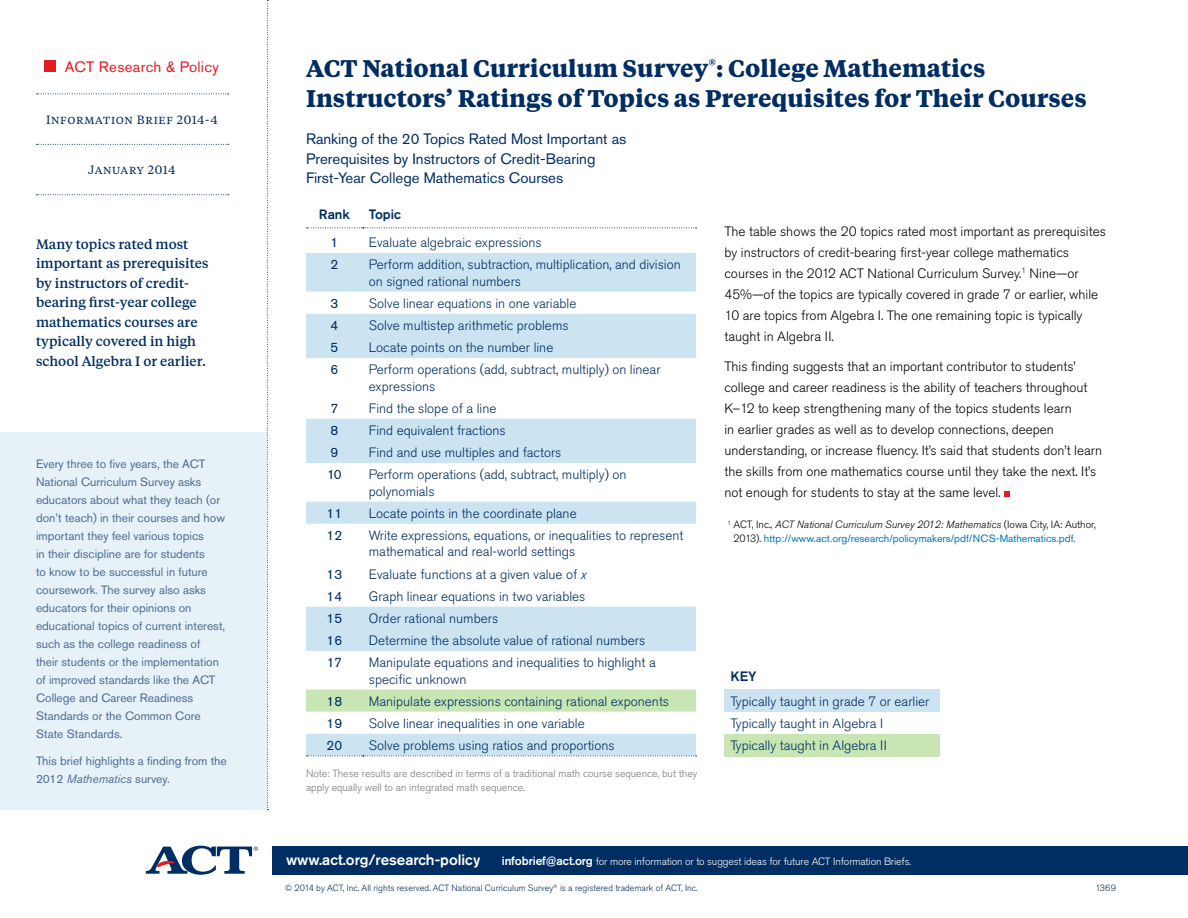
<style>
.page{position:relative;width:1188px;height:918px;background:#fff}
.page>*{position:absolute;margin:0;border:0;box-sizing:border-box;transform-origin:0 0}
.t1{font:700 24px/30px "Tiempos Text";color:#002d62}
.t2{font:15px/19.5px "Akzidenz Grotesk Std";color:#002d62}
.t3{font:500 15px "Akzidenz Grotesk Std";color:#fff}
.t4{font:15px "Akzidenz Grotesk Std";letter-spacing:.02em;color:#e31b23}
.t5{font:300 13.5px/16.5px "Akzidenz Grotesk Std";color:#002d62}
.t6{font:300 13.5px/21px "Akzidenz Grotesk Std";color:#000}
.t7{font:500 13.5px/19.5px "Tiempos Text";color:#002d62}
.t8{font:13.5px "Akzidenz Grotesk Std";color:#002d62}
.t9{font:500 13.5px "Akzidenz Grotesk Std";color:#002d62}
.t10{font:12px/18px "Akzidenz Grotesk Std";color:#4d6c91}
.t11{font:12px "Tiempos Text";letter-spacing:.05em;color:#002d62}
.t12{font:10.5px/13.5px "Akzidenz Grotesk Std";color:#0072bc}
.t13{font:300 10.5px/13.5px "Akzidenz Grotesk Std";color:#7a7a7a}
.t14{font:300 10.5px "Akzidenz Grotesk Std";letter-spacing:-.01em;color:#fff}
.t15{font:300 9px "Akzidenz Grotesk Std";color:#002d62}
.s1{font-style:italic}
.s2{font-weight:300;color:#000}
.s3{font-weight:300;font-style:italic;color:#000}
.s4{font-weight:500;font-size:12px}
</style>
<div class="page">
<svg style="left:146px;top:846px;width:112px;height:29px"></svg>
<div style="left:273px;top:846px;width:915px;height:29px;background:#002d62"></div>
<svg style="left:267px;top:0;width:1px;height:810px"></svg>
<svg style="left:36px;top:93px;width:193px;height:1px"></svg>
<div style="left:45px;top:60px;width:11px;height:12px;background:#e31b23"></div>
<svg style="left:36px;top:194px;width:193px;height:1px"></svg>
<svg style="left:36px;top:144px;width:193px;height:1px"></svg>
<div style="left:0;top:432px;width:267px;height:378px;background:#e6f1f8"></div>
<svg style="left:306px;top:253px;width:390px;height:503px"></svg>
<div style="left:306px;top:690px;width:390px;height:22px;background:#c7e6b4"></div>
<svg style="left:306px;top:228px;width:391px;height:1px"></svg>
<svg style="left:306px;top:756px;width:391px;height:1px"></svg>
<svg style="left:1004px;top:491px;width:6px;height:6px"></svg>
<div style="left:724px;top:690px;width:216px;height:22px;background:#cce3f1"></div>
<div style="left:724px;top:734px;width:216px;height:22px;background:#c7e6b4"></div>
<p class="t4" style="left:65px;top:58px;width:156px">ACT Research &amp; Policy</p>
<p class="t11" style="left:46px;top:111px;width:173px">Information Brief 2014-4</p>
<p class="t11" style="left:88px;top:161px;width:89px">January 2014</p>
<p class="t7" style="left:36px;top:234px;width:174px">Many topics rated most important as prerequisites by instructors of credit&shy;bearing first-year college mathematics courses are typically covered in high school Algebra I or earlier.</p>
<p class="t10" style="left:36px;top:455px;width:191px">Every three to five years, the ACT National Curriculum Survey asks educators about what they teach (or don’t teach) in their courses and how important they feel various topics<br>in their discipline are for students<br>to know to be successful in future coursework. The survey also asks educators for their opinions on educational topics of current interest, such as the college readiness of their students or the implementation of improved standards like the ACT College and Career Readiness Standards or the Common Core State Standards.</p>
<p class="t10" style="left:36px;top:752px;width:192px">This brief highlights a finding from the<br>2012 <span class="s1">Mathematics</span> survey.</p>
<h1 class="t1" style="left:306px;top:52px;width:782px">ACT National Curriculum Survey<sup>®</sup>: College Mathematics<br>Instructors’ Ratings of Topics as Prerequisites for Their Courses</h1>
<p class="t2" style="left:306px;top:129px;width:322px">Ranking of the 20 Topics Rated Most Important as<br>Prerequisites by Instructors of Credit-Bearing<br>First-Year College Mathematics Courses</p>
<p class="t9" style="left:319px;top:206px;width:32px">Rank</p>
<p class="t9" style="left:369px;top:206px;width:34px">Topic</p>
<p class="t8" style="left:330px;top:234px;width:9px">1</p>
<p class="t5" style="left:369px;top:234px;width:174px">Evaluate algebraic expressions</p>
<p class="t8" style="left:330px;top:256px;width:9px">2</p>
<p class="t5" style="left:369px;top:256px;width:313px">Perform addition, subtraction, multiplication, and division on signed rational numbers</p>
<p class="t8" style="left:330px;top:295px;width:9px">3</p>
<p class="t5" style="left:369px;top:295px;width:209px">Solve linear equations in one variable</p>
<p class="t8" style="left:330px;top:317px;width:9px">4</p>
<p class="t5" style="left:369px;top:317px;width:201px">Solve multistep arithmetic problems</p>
<p class="t8" style="left:330px;top:339px;width:9px">5</p>
<p class="t5" style="left:369px;top:339px;width:186px">Locate points on the number line</p>
<p class="t8" style="left:330px;top:361px;width:9px">6</p>
<p class="t5" style="left:369px;top:362px;width:293px">Perform operations (add, subtract, multiply) on linear expressions</p>
<p class="t8" style="left:330px;top:400px;width:9px">7</p>
<p class="t5" style="left:369px;top:400px;width:129px">Find the slope of a line</p>
<p class="t8" style="left:330px;top:422px;width:9px">8</p>
<p class="t5" style="left:369px;top:422px;width:138px">Find equivalent fractions</p>
<p class="t8" style="left:330px;top:444px;width:9px">9</p>
<p class="t5" style="left:369px;top:444px;width:194px">Find and use multiples and factors</p>
<p class="t8" style="left:327px;top:466px;width:16px">10</p>
<p class="t5" style="left:369px;top:467px;width:259px">Perform operations (add, subtract, multiply) on polynomials</p>
<p class="t8" style="left:327px;top:505px;width:17px">11</p>
<p class="t5" style="left:369px;top:505px;width:209px">Locate points in the coordinate plane</p>
<p class="t8" style="left:327px;top:527px;width:17px">12</p>
<p class="t5" style="left:369px;top:527px;width:316px">Write expressions, equations, or inequalities to represent mathematical and real-world settings</p>
<p class="t8" style="left:327px;top:566px;width:17px">13</p>
<p class="t5" style="left:369px;top:566px;width:219px">Evaluate functions at a given value of <span class="s1">x</span></p>
<p class="t8" style="left:327px;top:588px;width:17px">14</p>
<p class="t5" style="left:369px;top:588px;width:218px">Graph linear equations in two variables</p>
<p class="t8" style="left:327px;top:610px;width:17px">15</p>
<p class="t5" style="left:369px;top:610px;width:131px">Order rational numbers</p>
<p class="t8" style="left:327px;top:632px;width:17px">16</p>
<p class="t5" style="left:369px;top:632px;width:278px">Determine the absolute value of rational numbers</p>
<p class="t8" style="left:327px;top:654px;width:17px">17</p>
<p class="t5" style="left:369px;top:654px;width:288px">Manipulate equations and inequalities to highlight a specific unknown</p>
<p class="t8" style="left:327px;top:693px;width:17px">18</p>
<p class="t5" style="left:369px;top:693px;width:302px">Manipulate expressions containing rational exponents</p>
<p class="t8" style="left:327px;top:715px;width:17px">19</p>
<p class="t5" style="left:369px;top:715px;width:217px">Solve linear inequalities in one variable</p>
<p class="t8" style="left:327px;top:737px;width:17px">20</p>
<p class="t5" style="left:369px;top:737px;width:247px">Solve problems using ratios and proportions</p>
<p class="t13" style="left:306px;top:767px;width:393px">Note: These results are described in terms of a traditional math course sequence, but they apply equally well to an integrated math sequence.</p>
<p class="t6" style="left:724px;top:221px;width:383px">The table shows the 20 topics rated most important as prerequisites by instructors of credit-bearing first-year college mathematics courses in the 2012 ACT National Curriculum Survey.<sup>1</sup> Nine—or 45%—of the topics are typically covered in grade 7 or earlier, while 10 are topics from Algebra I. The one remaining topic is typically taught in Algebra II.</p>
<p class="t6" style="left:724px;top:356px;width:379px">This finding suggests that an important contributor to students’ college and career readiness is the ability of teachers throughout K–12 to keep strengthening many of the topics students learn<br>in earlier grades as well as to develop connections, deepen understanding, or increase fluency. It’s said that students don’t learn the skills from one mathematics course until they take the next. It’s not enough for students to stay at the same level.</p>
<p class="t12" style="left:734px;top:518px;width:364px;text-indent:-6px"><sup>1</sup> <span class="s2">ACT, Inc.,</span> <span class="s3">ACT National Curriculum Survey 2012: Mathematics</span> <span class="s2">(Iowa City, IA: Author,<br>2013).</span> http://www.act.org/research/policymakers/pdf/NCS-Mathematics.pdf<span class="s2">.</span></p>
<p class="t9" style="left:730px;top:668px;width:28px">KEY</p>
<p class="t5" style="left:730px;top:690px;width:200px;line-height:22.2px">Typically taught in grade 7 or earlier<br>Typically taught in Algebra I<br>Typically taught in Algebra II</p>
<p class="t3" style="left:286px;top:850px;width:196px">www.act.org/research-policy</p>
<p class="t14" style="left:502px;top:855px;width:411px"><span class="s4">infobrief@act.org</span> for more information or to suggest ideas for future ACT Information Briefs.</p>
<p class="t15" style="left:285px;top:883px;width:414px">© 2014 by ACT, Inc. All rights reserved. ACT National Curriculum Survey<sup>®</sup> is a registered trademark of ACT, Inc.</p>
<p class="t15" style="left:1095px;top:883px;width:22px">1369</p>
</div>
